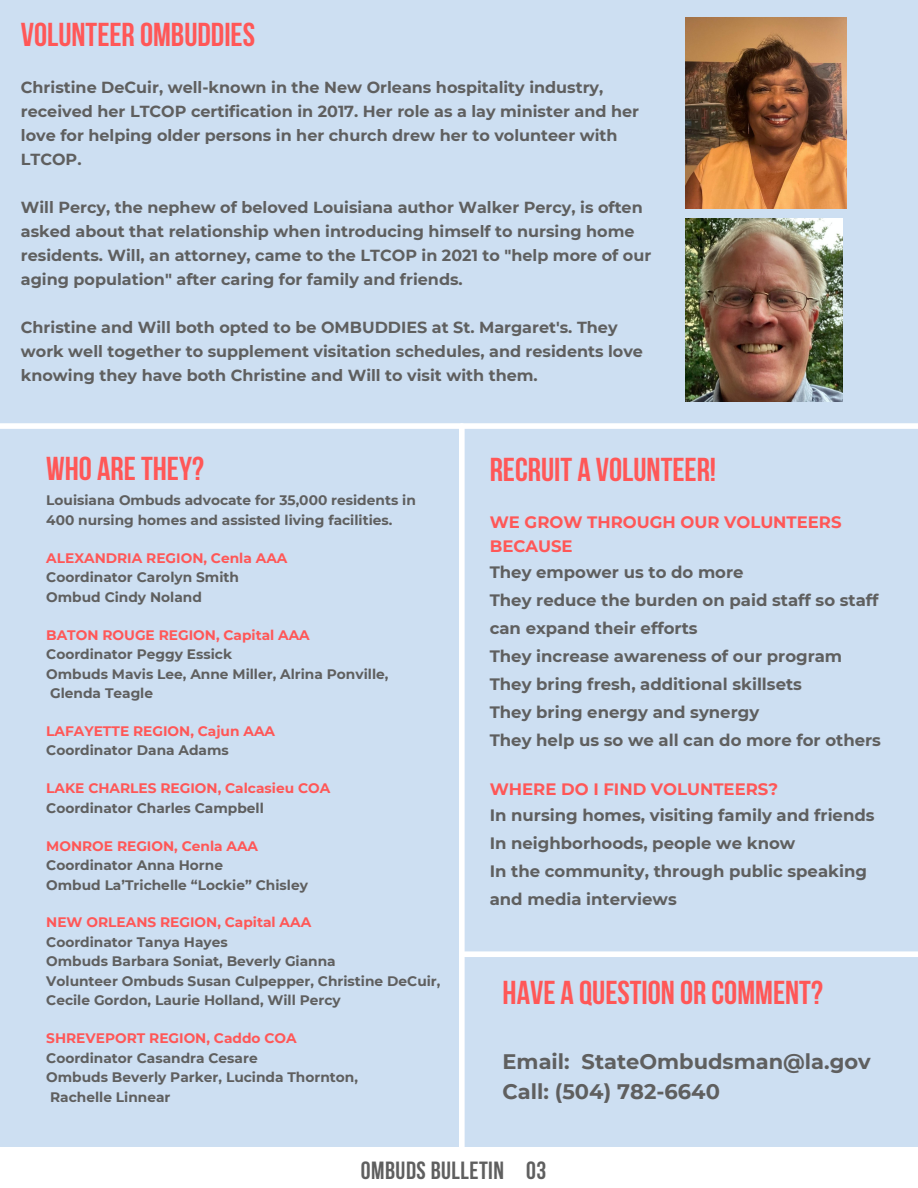
<style>
.page{position:relative;width:918px;height:1188px;background:#cddff2}
.page>*{position:absolute;margin:0;border:0;box-sizing:border-box;transform-origin:0 0}
.t1{font:700 33px "Bebas Neue";color:#ff5757}
.t2{font:700 24.75px "Bebas Neue";letter-spacing:.02em;color:#5f5f5f}
.t3{font:700 21px "Montserrat";color:#5f5f5f}
.t4{font:700 16.5px/28.2px "Montserrat";color:#5f5f5f}
.t5{font:700 16.5px/23.7px "Montserrat";color:#ff5757}
.t6{font:700 16.05px/24px "Montserrat";color:#5f5f5f}
.t7{font:700 13.8px/19.5px "Montserrat";color:#5f5f5f}
.t8{font:700 13.8px "Montserrat";color:#ff5757}
</style>
<div class="page">
<div style="left:0;top:1147px;width:918px;height:41px;background:#fff"></div>
<div style="left:0;top:423px;width:918px;height:6px;background:#fff"></div>
<div style="left:459px;top:426px;width:6px;height:748px;background:#fff"></div>
<div style="left:462px;top:951px;width:456px;height:6px;background:#fff"></div>
<img style="left:686px;top:218px;width:156px;height:184px">
<img style="left:686px;top:18px;width:161px;height:190px">
<p class="t1" style="left:21px;top:21px;width:236px">VOLUNTEER OMBUDDIES</p>
<p class="t6" style="left:21px;top:75px;width:620px">Christine DeCuir, well-known in the New Orleans hospitality industry, received her LTCOP certification in 2017. Her role as a lay minister and her love for helping older persons in her church drew her to volunteer with LTCOP.</p>
<p class="t6" style="left:21px;top:195px;width:632px">Will Percy, the nephew of beloved Louisiana author Walker Percy, is often asked about that relationship when introducing himself to nursing home residents. Will, an attorney, came to the LTCOP in 2021 to "help more of our aging population" after caring for family and friends.</p>
<p class="t6" style="left:21px;top:315px;width:624px">Christine and Will both opted to be OMBUDDIES at St. Margaret's. They work well together to supplement visitation schedules, and residents love knowing they have both Christine and Will to visit with them.</p>
<p class="t1" style="left:46px;top:456px;width:159px">WHO ARETHEY?</p>
<p class="t1" style="left:490px;top:456px;width:228px">RECRUIT A VOLUNTEER!</p>
<p class="t7" style="left:46px;top:491px;width:371px">Louisiana Ombuds advocate for 35,000 residents in<br>400 nursing homes and assisted living facilities.</p>
<p class="t8" style="left:46px;top:549px;width:243px">ALEXANDRIA REGION, Cenla AAA</p>
<p class="t7" style="left:46px;top:568px;width:194px">Coordinator Carolyn Smith</p>
<p class="t7" style="left:46px;top:587px;width:157px">Ombud Cindy Noland</p>
<p class="t8" style="left:46px;top:626px;width:265px">BATON ROUGE REGION, Capital AAA</p>
<p class="t7" style="left:46px;top:644px;width:187px">Coordinator Peggy Essick</p>
<p class="t7" style="left:46px;top:664px;width:344px">Ombuds Mavis Lee, Anne Miller, Alrina Ponville,<br>Glenda Teagle</p>
<p class="t8" style="left:46px;top:723px;width:230px">LAFAYETTE REGION, Cajun AAA</p>
<p class="t7" style="left:46px;top:741px;width:184px">Coordinator Dana Adams</p>
<p class="t8" style="left:46px;top:780px;width:286px">LAKE CHARLES REGION, Calcasieu COA</p>
<p class="t7" style="left:46px;top:798px;width:219px">Coordinator Charles Campbell</p>
<p class="t8" style="left:46px;top:837px;width:213px">MONROE REGION, Cenla AAA</p>
<p class="t7" style="left:46px;top:855px;width:178px">Coordinator Anna Horne</p>
<p class="t7" style="left:46px;top:875px;width:263px">Ombud La’Trichelle “Lockie” Chisley</p>
<p class="t8" style="left:46px;top:914px;width:266px">NEW ORLEANS REGION, Capital AAA</p>
<p class="t7" style="left:46px;top:932px;width:183px">Coordinator Tanya Hayes</p>
<p class="t7" style="left:46px;top:952px;width:291px">Ombuds Barbara Soniat, Beverly Gianna</p>
<p class="t7" style="left:46px;top:971px;width:396px">Volunteer Ombuds Susan Culpepper, Christine DeCuir,<br>Cecile Gordon, Laurie Holland, Will Percy</p>
<p class="t8" style="left:46px;top:1030px;width:252px">SHREVEPORT REGION, Caddo COA</p>
<p class="t7" style="left:46px;top:1048px;width:213px">Coordinator Casandra Cesare</p>
<p class="t7" style="left:46px;top:1068px;width:313px">Ombuds Beverly Parker, Lucinda Thornton,<br>Rachelle Linnear</p>
<p class="t5" style="left:490px;top:510px;width:353px">WE GROW THROUGH OUR VOLUNTEERS<br>BECAUSE</p>
<p class="t4" style="left:490px;top:558px;width:255px">They empower us to do more</p>
<p class="t4" style="left:490px;top:586px;width:390px">They reduce the burden on paid staff so staff can expand their efforts</p>
<p class="t4" style="left:490px;top:642px;width:354px">They increase awareness of our program</p>
<p class="t4" style="left:490px;top:670px;width:314px">They bring fresh, additional skillsets</p>
<p class="t4" style="left:490px;top:698px;width:271px">They bring energy and synergy</p>
<p class="t4" style="left:490px;top:726px;width:393px">They help us so we all can do more for others</p>
<p class="t5" style="left:490px;top:777px;width:290px">WHERE DO I FIND VOLUNTEERS?</p>
<p class="t4" style="left:490px;top:801px;width:386px">In nursing homes, visiting family and friends</p>
<p class="t4" style="left:490px;top:829px;width:307px">In neighborhoods, people we know</p>
<p class="t4" style="left:490px;top:857px;width:379px">In the community, through public speaking and media interviews</p>
<p class="t1" style="left:503px;top:979px;width:322px">HAVE A QUESTION OR COMMENT?</p>
<p class="t3" style="left:503px;top:1049px;width:370px">Email: StateOmbudsman@la.gov</p>
<p class="t3" style="left:503px;top:1079px;width:219px">Call: (504) 782-6640</p>
<p class="t2" style="left:361px;top:1160px;width:187px">OMBUDS BULLETIN 03</p>
</div>
